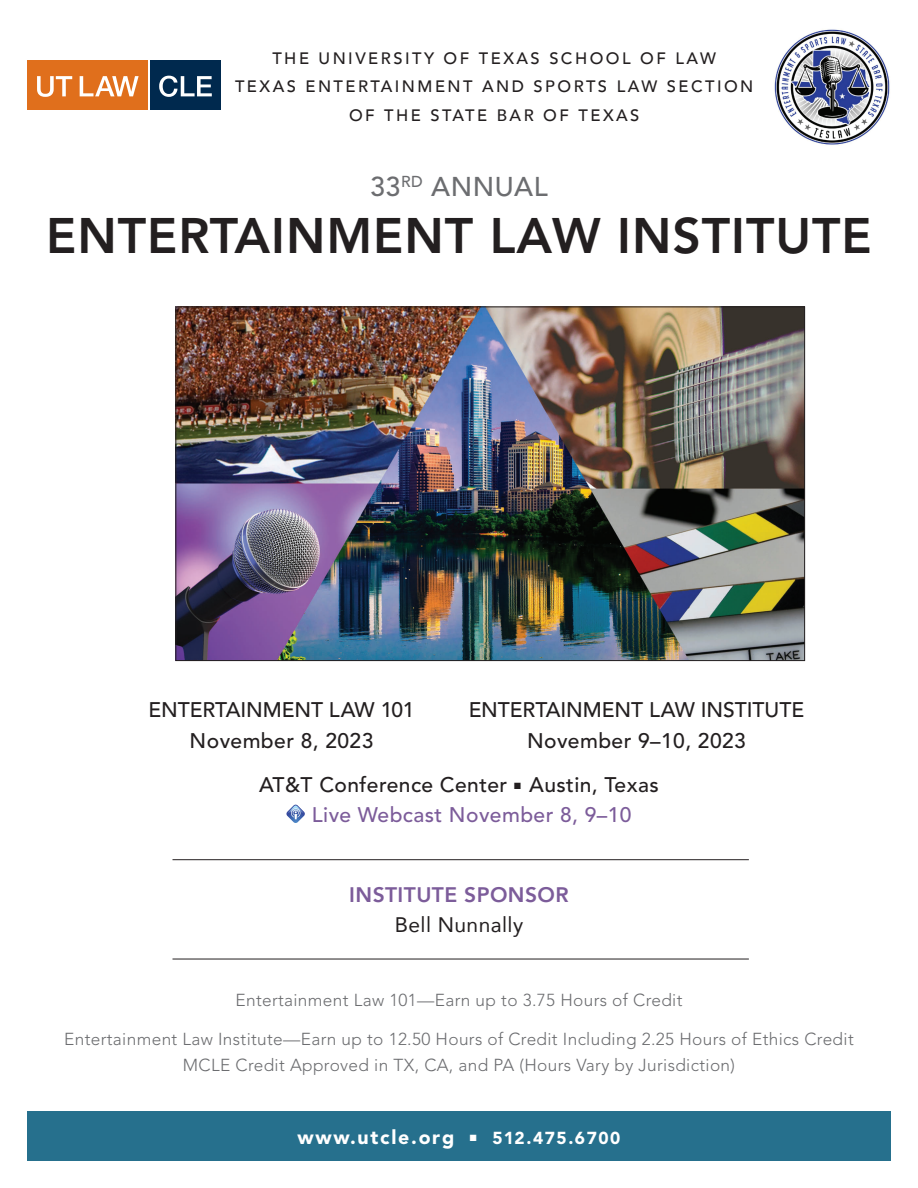
<style>
.page{position:relative;width:918px;height:1188px;background:#fff}
.page>*{position:absolute;margin:0;border:0;box-sizing:border-box;transform-origin:0 0}
.t1{font:800 49.5px "Avenir LT Std";letter-spacing:.02em;color:#231f20}
.t2{font:500 27px "Avenir LT Std";letter-spacing:.02em;color:#6c6d70}
.t3{font:500 21px/31.5px "Avenir LT Std";color:#231f20;text-align:center}
.t4{font:500 21px/30px "Avenir LT Std";letter-spacing:.02em;color:#231f20}
.t5{font:800 21px "Avenir";letter-spacing:.02em;color:#7c5c9a}
.t6{font:21px "Avenir";letter-spacing:.02em;color:#231f20}
.t7{font:900 19.5px "Avenir LT Std";letter-spacing:.09em;color:#fff}
.t8{font:300 17.25px/25.5px "Avenir LT Std";letter-spacing:.02em;color:#6c6d70;text-align:center}
.t9{font:500 16.5px/28.5px "Avenir";letter-spacing:.15em;color:#231f20;text-align:center}
.s1{color:#7c5c9a}
.s2{font-size:17.25px}
</style>
<div class="page">
<div style="left:27px;top:1112px;width:864px;height:49px;background:#26708d"></div>
<hr style="left:172px;top:959px;width:577px;height:1px;background:#231f20">
<hr style="left:172px;top:859px;width:577px;height:1px;background:#231f20">
<div style="left:150px;top:60px;width:71px;height:50px;background:#00294e"></div>
<div style="left:27px;top:60px;width:121px;height:50px;background:#e06f1c"></div>
<svg style="left:37px;top:76px;width:35px;height:21px"></svg>
<svg style="left:80px;top:76px;width:59px;height:20px"></svg>
<svg style="left:159px;top:76px;width:53px;height:21px"></svg>
<svg style="left:286px;top:805px;width:19px;height:18px"></svg>
<img style="left:177px;top:309px;width:626px;height:350px">
<img style="left:774px;top:29px;width:116px;height:117px">
<p class="t9" style="left:235px;top:43px;width:520px">THE UNIVERSITY OF TEXAS SCHOOL OF LAW<br>TEXAS ENTERTAINMENT AND SPORTS LAW SECTION<br>OF THE STATE BAR OF TEXAS</p>
<h2 class="t2" style="left:370px;top:171px;width:179px">33<sup>RD</sup> ANNUAL</h2>
<h1 class="t1" style="left:46px;top:207px;width:827px">ENTERTAINMENT LAW INSTITUTE</h1>
<p class="t3" style="left:149px;top:694px;width:267px">ENTERTAINMENT LAW 101<br>November 8, 2023</p>
<p class="t3" style="left:469px;top:694px;width:337px">ENTERTAINMENT LAW INSTITUTE<br>November 9–10, 2023</p>
<p class="t4" style="left:312px;top:770px;width:348px;text-indent:-53px">AT&amp;T Conference Center ■ Austin, Texas<br><span class="s1">Live Webcast November 8, 9–10</span></p>
<p class="t5" style="left:349px;top:878px;width:221px">INSTITUTE SPONSOR</p>
<p class="t6" style="left:395px;top:907px;width:130px">Bell Nunnally</p>
<p class="t8" style="left:235px;top:987px;width:449px">Entertainment Law 101—Earn up to 3.75 Hours of Credit</p>
<p class="t8" style="left:64px;top:1026px;width:791px">Entertainment Law Institute—Earn up to 12.50 Hours of Credit Including 2.25 Hours of Ethics Credit<br>MCLE Credit Approved in TX, CA, and PA (Hours Vary by Jurisdiction)</p>
<p class="t7" style="left:297px;top:1125px;width:325px">www.utcle.org ■ <span class="s2">512.475.6700</span></p>
</div>
